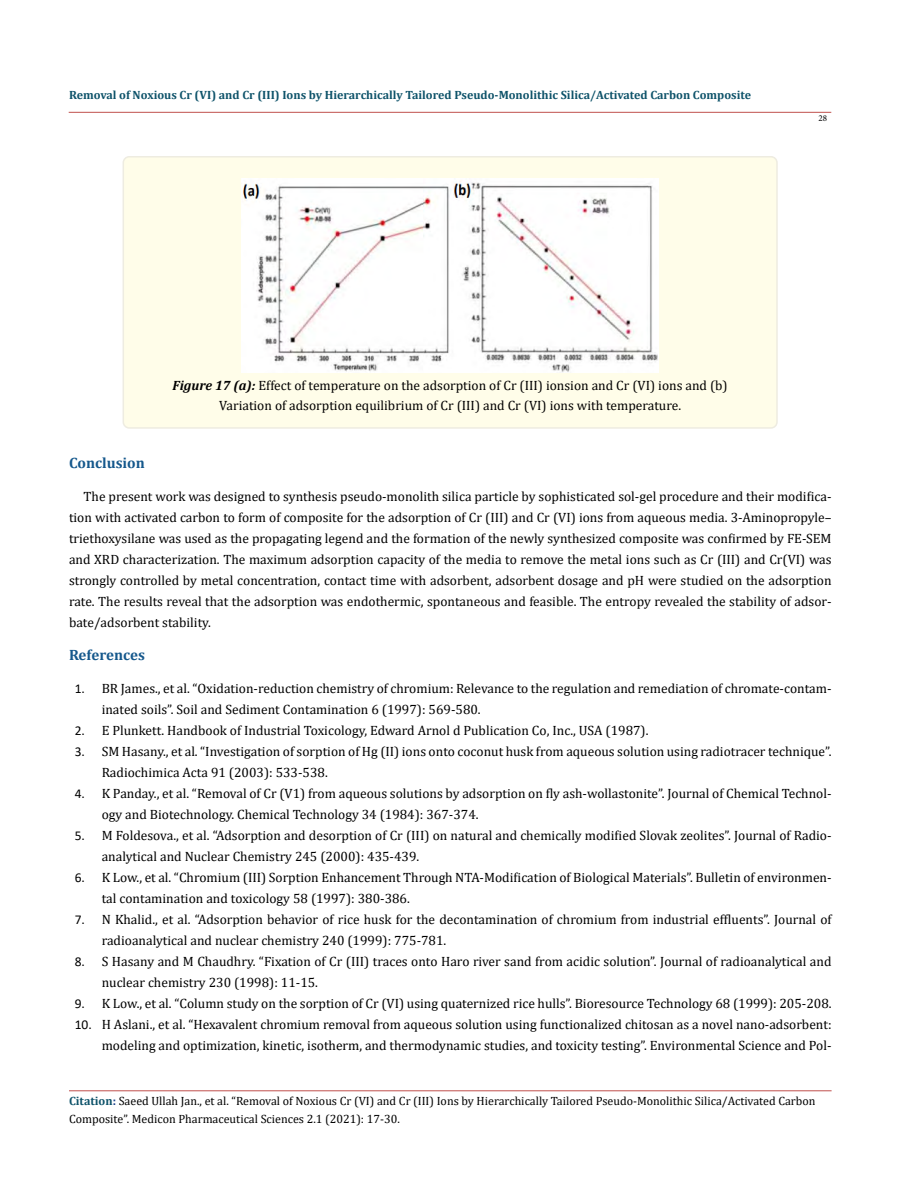
<style>
.page{position:relative;width:900px;height:1188px;background:#fff}
.page>*{position:absolute;margin:0;border:0;box-sizing:border-box;transform-origin:0 0}
.t1{font:700 15px "Cambria";color:#15588c}
.t2{font:13.5px/21px "Cambria";color:#000}
.t3{font:12px/18px "Cambria";color:#000}
.t4{font:700 12px "Cambria";color:#0e536a}
.t5{font:9px "Minion Pro";color:#000}
.s1{font-weight:700;font-style:italic}
.s2{font-family:"Calibri"}
.s3{font-weight:700;color:#0e536a}
.s4{font-weight:700;color:#173e88}
</style>
<div class="page">
<hr style="left:69px;top:1091px;width:763px;height:1px;background:#c0504d">
<hr style="left:69px;top:112px;width:762px;height:1px;background:#c0504d">
<div style="left:123px;top:157px;width:654px;height:271px;background:#fffde9;border-radius:6px"></div>
<div style="left:123px;top:156px;width:655px;height:273px;border:2px solid #eeece1;border-radius:6px"></div>
<img style="left:241px;top:178px;width:418px;height:195px">
<p class="t4" style="left:69px;top:86px;width:684px">Removal of Noxious Cr (VI) and Cr (III) Ions by Hierarchically Tailored Pseudo-Monolithic Silica/Activated Carbon Composite</p>
<p class="t5" style="left:818px;top:112px;width:10px">28</p>
<p class="t2" style="left:173px;top:375px;width:557px;line-height:20.2px;text-align:center"><span class="s1">Figure 17 (a):</span> Effect of temperature on the adsorption of Cr (III) ionsion and Cr (VI) ions and (b)<br>Variation of adsorption equilibrium of Cr (III) and Cr (VI) ions with temperature.</p>
<p class="t1" style="left:69px;top:452px;width:77px">Conclusion</p>
<p class="t2" style="left:69px;top:486px;width:764px;text-align:justify;text-indent:15px">The present work was designed to synthesis pseudo-monolith silica particle by sophisticated sol-gel procedure and their modifica&shy;tion with activated carbon to form of composite for the adsorption of Cr (III) and Cr (VI) ions from aqueous media. 3-Aminopropyle– triethoxysilane was used as the propagating legend and the formation of the newly synthesized composite was confirmed by FE-SEM and XRD characterization. The maximum adsorption capacity of the media to remove the metal ions such as Cr (III) and Cr(VI) was strongly controlled by metal concentration, contact time with adsorbent, adsorbent dosage and pH were studied on the adsorption rate. The results reveal that the adsorption was endothermic, spontaneous and feasible. The entropy revealed the stability of adsor&shy;bate/adsorbent stability.</p>
<p class="t1" style="left:69px;top:644px;width:77px">References</p>
<p class="t2" style="left:102px;top:678px;width:731px;text-indent:-27px"><span class="s2">1.</span> BR James., et al. “Oxidation‐reduction chemistry of chromium: Relevance to the regulation and remediation of chromate‐contam&shy;inated soils”. Soil and Sediment Contamination 6 (1997): 569-580.</p>
<p class="t2" style="left:75px;top:720px;width:575px"><span class="s2">2.</span> E Plunkett. Handbook of Industrial Toxicology, Edward Arnol d Publication Co, Inc., USA (1987).</p>
<p class="t2" style="left:102px;top:741px;width:731px;text-indent:-27px"><span class="s2">3.</span> SM Hasany., et al. “Investigation of sorption of Hg (II) ions onto coconut husk from aqueous solution using radiotracer technique”.<br>Radiochimica Acta 91 (2003): 533-538.</p>
<p class="t2" style="left:102px;top:783px;width:731px;text-indent:-27px"><span class="s2">4.</span> K Panday., et al. “Removal of Cr (V1) from aqueous solutions by adsorption on fly ash‐wollastonite”. Journal of Chemical Technol&shy;ogy and Biotechnology. Chemical Technology 34 (1984): 367-374.</p>
<p class="t2" style="left:102px;top:825px;width:731px;text-indent:-27px"><span class="s2">5.</span> M Foldesova., et al. “Adsorption and desorption of Cr (III) on natural and chemically modified Slovak zeolites”. Journal of Radio&shy;analytical and Nuclear Chemistry 245 (2000): 435-439.</p>
<p class="t2" style="left:102px;top:867px;width:731px;text-indent:-27px"><span class="s2">6.</span> K Low., et al. “Chromium (III) Sorption Enhancement Through NTA-Modification of Biological Materials”. Bulletin of environmen&shy;tal contamination and toxicology 58 (1997): 380-386.</p>
<p class="t2" style="left:102px;top:909px;width:731px;text-indent:-27px"><span class="s2">7.</span> N Khalid., et al. “Adsorption behavior of rice husk for the decontamination of chromium from industrial effluents”. Journal of radioanalytical and nuclear chemistry 240 (1999): 775-781.</p>
<p class="t2" style="left:102px;top:951px;width:731px;text-indent:-27px"><span class="s2">8.</span> S Hasany and M Chaudhry. “Fixation of Cr (III) traces onto Haro river sand from acidic solution”. Journal of radioanalytical and nuclear chemistry 230 (1998): 11-15.</p>
<p class="t2" style="left:75px;top:993px;width:758px"><span class="s2">9.</span> K Low., et al. “Column study on the sorption of Cr (VI) using quaternized rice hulls”. Bioresource Technology 68 (1999): 205-208.</p>
<p class="t2" style="left:75px;top:1014px;width:758px;text-align:right"><span class="s2">10.</span> H Aslani., et al. “Hexavalent chromium removal from aqueous solution using functionalized chitosan as a novel nano-adsorbent: modeling and optimization, kinetic, isotherm, and thermodynamic studies, and toxicity testing”. Environmental Science and Pol-</p>
<p class="t3" style="left:69px;top:1092px;width:748px"><span class="s3">Citation</span><span class="s4">:</span> Saeed Ullah Jan., et al. “Removal of Noxious Cr (VI) and Cr (III) Ions by Hierarchically Tailored Pseudo-Monolithic Silica/Activated Carbon<br>Composite”. Medicon Pharmaceutical Sciences 2.1 (2021): 17-30.</p>
</div>
